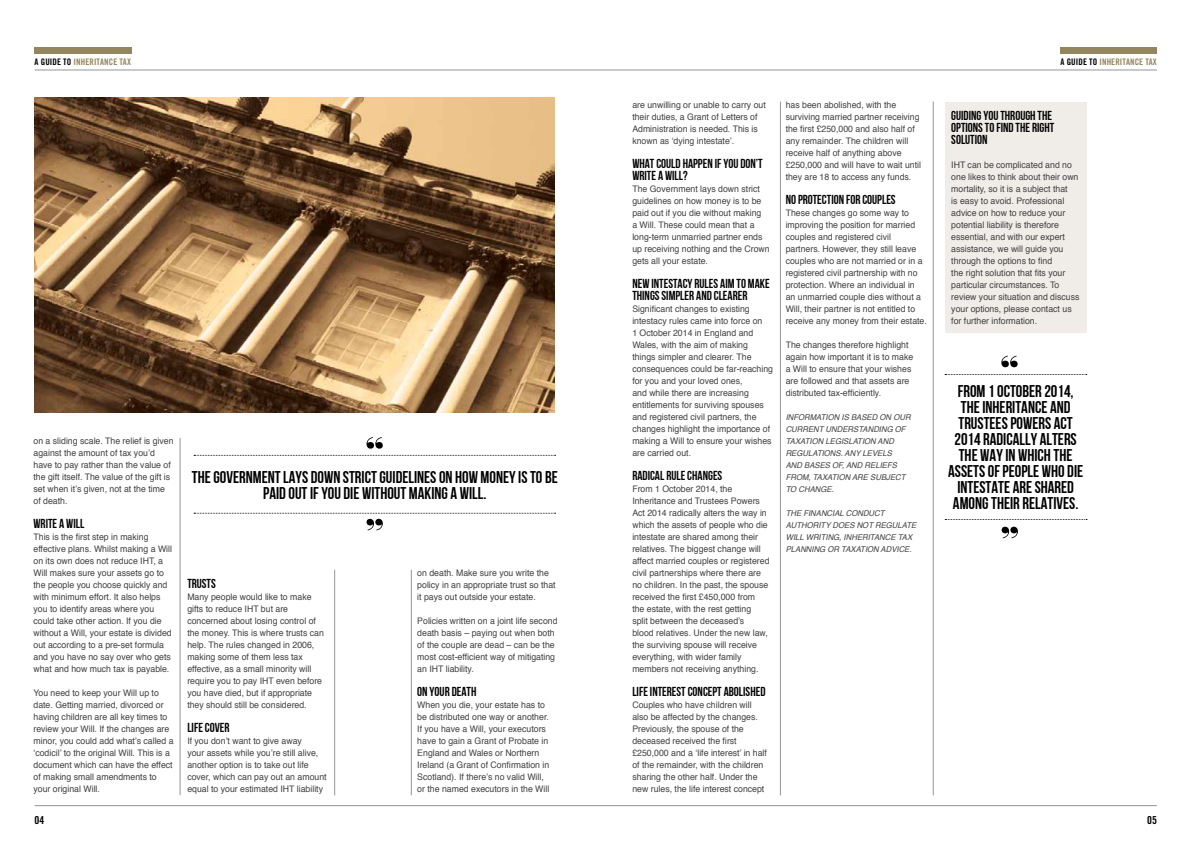
<style>
.page{position:relative;width:1191px;height:842px;background:#fff}
.page>*{position:absolute;margin:0;border:0;box-sizing:border-box;transform-origin:0 0}
.t1{font:17px/16px "Bebas Neue";color:#000;text-align:center}
.t2{font:13px/12px "Bebas Neue";color:#000}
.t3{font:11px "Trade Gothic Bold Cond Twenty";color:#000}
.t4{font:9px/12px "Helvetica";color:#414042}
.t5{font:9px "Trade Gothic Bold Cond Twenty";letter-spacing:.01em;color:#93855d}
.t6{font:italic 8px/12px "Helvetica";color:#414042}
.s1{color:#000}
</style>
<div class="page">
<hr style="left:35px;top:805px;width:1122px;height:1px;background:#939598">
<div style="left:34px;top:47px;width:98px;height:6px;background:#93855d"></div>
<div style="left:1060px;top:47px;width:97px;height:6px;background:#93855d"></div>
<hr style="left:334px;top:570px;width:1px;height:225px;background:#939598">
<hr style="left:180px;top:438px;width:1px;height:357px;background:#939598">
<hr style="left:411px;top:570px;width:1px;height:225px;background:#939598">
<hr style="left:780px;top:102px;width:1px;height:693px;background:#939598">
<hr style="left:35px;top:70px;width:1122px;height:1px;background:#939598">
<hr style="left:933px;top:102px;width:1px;height:693px;background:#939598">
<div style="left:945px;top:102px;width:141px;height:230px;background:#f0ede8"></div>
<svg style="left:366px;top:437px;width:17px;height:12px"></svg>
<svg style="left:194px;top:455px;width:361px;height:1px"></svg>
<svg style="left:194px;top:513px;width:361px;height:17px"></svg>
<img style="left:34px;top:98px;width:521px;height:314px">
<svg style="left:1001px;top:527px;width:17px;height:11px"></svg>
<svg style="left:1001px;top:356px;width:16px;height:11px"></svg>
<svg style="left:945px;top:374px;width:141px;height:1px"></svg>
<svg style="left:945px;top:519px;width:142px;height:1px"></svg>
<p class="t5" style="left:35px;top:56px;width:98px"><span class="s1">A GUIDE TO</span> INHERITANCE TAX</p>
<p class="t5" style="left:1060px;top:56px;width:98px"><span class="s1">A GUIDE TO</span> INHERITANCE TAX</p>
<p class="t4" style="left:33px;top:435px;width:142px">on a sliding scale. The relief is given against the amount of tax you’d have to pay rather than the value of the gift itself. The value of the gift is set when it’s given, not at the time of death.</p>
<h2 class="t2" style="left:33px;top:517px;width:52px">WRITE A WILL</h2>
<p class="t4" style="left:33px;top:531px;width:140px">This is the first step in making effective plans. Whilst making a Will on its own does not reduce IHT, a Will makes sure your assets go to the people you choose quickly and with minimum effort. It also helps you to identify areas where you could take other action. If you die without a Will, your estate is divided out according to a pre-set formula and you have no say over who gets what and how much tax is payable.</p>
<p class="t4" style="left:33px;top:687px;width:142px">You need to keep your Will up to date. Getting married, divorced or having children are all key times to review your Will. If the changes are minor, you could add what’s called a ‘codicil’ to the original Will. This is a document which can have the effect of making small amendments to your original Will.</p>
<h1 class="t1" style="left:192px;top:468px;width:367px">THE GOVERNMENT LAYS DOWN STRICT GUIDELINES ON HOW MONEY IS TO BE<br>PAID OUT IF YOU DIE WITHOUT MAKING A WILL.</h1>
<h2 class="t2" style="left:187px;top:577px;width:30px">TRUSTS</h2>
<p class="t4" style="left:187px;top:591px;width:138px">Many people would like to make gifts to reduce IHT but are concerned about losing control of the money. This is where trusts can help. The rules changed in 2006, making some of them less tax effective, as a small minority will require you to pay IHT even before you have died, but if appropriate they should still be considered.</p>
<h2 class="t2" style="left:187px;top:721px;width:44px">LIFE COVER</h2>
<p class="t4" style="left:187px;top:735px;width:141px">If you don’t want to give away<br>your assets while you’re still alive, another option is to take out life cover, which can pay out an amount equal to your estimated IHT liability</p>
<p class="t4" style="left:417px;top:567px;width:140px">on death. Make sure you write the policy in an appropriate trust so that it pays out outside your estate.</p>
<p class="t4" style="left:417px;top:615px;width:142px">Policies written on a joint life second death basis – paying out when both of the couple are dead – can be the most cost-efficient way of mitigating an IHT liability.</p>
<h2 class="t2" style="left:417px;top:685px;width:61px">ON YOUR DEATH</h2>
<p class="t4" style="left:417px;top:699px;width:133px">When you die, your estate has to be distributed one way or another.<br>If you have a Will, your executors have to gain a Grant of Probate in England and Wales or Northern Ireland (a Grant of Confirmation in Scotland). If there’s no valid Will, or the named executors in the Will</p>
<p class="t4" style="left:632px;top:99px;width:135px">are unwilling or unable to carry out their duties, a Grant of Letters of Administration is needed. This is known as ‘dying intestate’.</p>
<h2 class="t2" style="left:632px;top:157px;width:132px">WHAT COULD HAPPEN IF YOU DON’T<br>WRITE A WILL?</h2>
<p class="t4" style="left:632px;top:183px;width:139px">The Government lays down strict guidelines on how money is to be paid out if you die without making<br>a Will. These could mean that a long-term unmarried partner ends up receiving nothing and the Crown gets all your estate.</p>
<h2 class="t2" style="left:632px;top:277px;width:139px">NEW INTESTACY RULES AIM TO MAKE<br>THINGS SIMPLER AND CLEARER</h2>
<p class="t4" style="left:632px;top:303px;width:142px">Significant changes to existing intestacy rules came into force on<br>1 October 2014 in England and<br>Wales, with the aim of making things simpler and clearer. The consequences could be far-reaching for you and your loved ones,<br>and while there are increasing entitlements for surviving spouses and registered civil partners, the changes highlight the importance of making a Will to ensure your wishes are carried out.</p>
<h2 class="t2" style="left:632px;top:469px;width:91px">RADICAL RULE CHANGES</h2>
<p class="t4" style="left:632px;top:483px;width:139px">From 1 October 2014, the Inheritance and Trustees Powers Act 2014 radically alters the way in which the assets of people who die intestate are shared among their relatives. The biggest change will affect married couples or registered civil partnerships where there are no children. In the past, the spouse received the first £450,000 from<br>the estate, with the rest getting<br>split between the deceased’s<br>blood relatives. Under the new law, the surviving spouse will receive everything, with wider family members not receiving anything.</p>
<h2 class="t2" style="left:632px;top:685px;width:135px">LIFE INTEREST CONCEPT ABOLISHED</h2>
<p class="t4" style="left:632px;top:699px;width:136px">Couples who have children will also be affected by the changes.<br>Previously, the spouse of the deceased received the first £250,000 and a ‘life interest’ in half of the remainder, with the children sharing the other half. Under the new rules, the life interest concept</p>
<p class="t4" style="left:785px;top:99px;width:137px">has been abolished, with the surviving married partner receiving the first £250,000 and also half of any remainder. The children will receive half of anything above £250,000 and will have to wait until they are 18 to access any funds.</p>
<h2 class="t2" style="left:785px;top:193px;width:111px">NO PROTECTION FOR COUPLES</h2>
<p class="t4" style="left:785px;top:207px;width:143px">These changes go some way to improving the position for married couples and registered civil partners. However, they still leave couples who are not married or in a registered civil partnership with no protection. Where an individual in<br>an unmarried couple dies without a Will, their partner is not entitled to receive any money from their estate.</p>
<p class="t4" style="left:785px;top:339px;width:129px">The changes therefore highlight again how important it is to make a Will to ensure that your wishes are followed and that assets are distributed tax-efficiently.</p>
<p class="t6" style="left:785px;top:411px;width:126px">INFORMATION IS BASED ON OUR<br>CURRENT UNDERSTANDING OF<br>TAXATION LEGISLATION AND<br>REGULATIONS. ANY LEVELS<br>AND BASES OF, AND RELIEFS<br>FROM, TAXATION ARE SUBJECT<br>TO CHANGE.</p>
<p class="t6" style="left:785px;top:507px;width:132px">THE FINANCIAL CONDUCT<br>AUTHORITY DOES NOT REGULATE<br>WILL WRITING, INHERITANCE TAX<br>PLANNING OR TAXATION ADVICE.</p>
<h2 class="t2" style="left:951px;top:109px;width:105px">GUIDING YOU THROUGH THE<br>OPTIONS TO FIND THE RIGHT<br>SOLUTION</h2>
<p class="t4" style="left:951px;top:159px;width:130px">IHT can be complicated and no one likes to think about their own mortality, so it is a subject that<br>is easy to avoid. Professional advice on how to reduce your potential liability is therefore essential, and with our expert assistance, we will guide you through the options to find<br>the right solution that fits your particular circumstances. To review your situation and discuss your options, please contact us for further information.</p>
<h1 class="t1" style="left:948px;top:382px;width:137px">FROM 1 OCTOBER 2014,<br>THE INHERITANCE AND<br>TRUSTEES POWERS ACT<br>2014 RADICALLY ALTERS<br>THE WAY IN WHICH THE<br>ASSETS OF PEOPLE WHO DIE<br>INTESTATE ARE SHARED<br>AMONG THEIR RELATIVES.</h1>
<p class="t3" style="left:35px;top:813px;width:11px">04</p>
<p class="t3" style="left:1147px;top:813px;width:11px">05</p>
</div>
